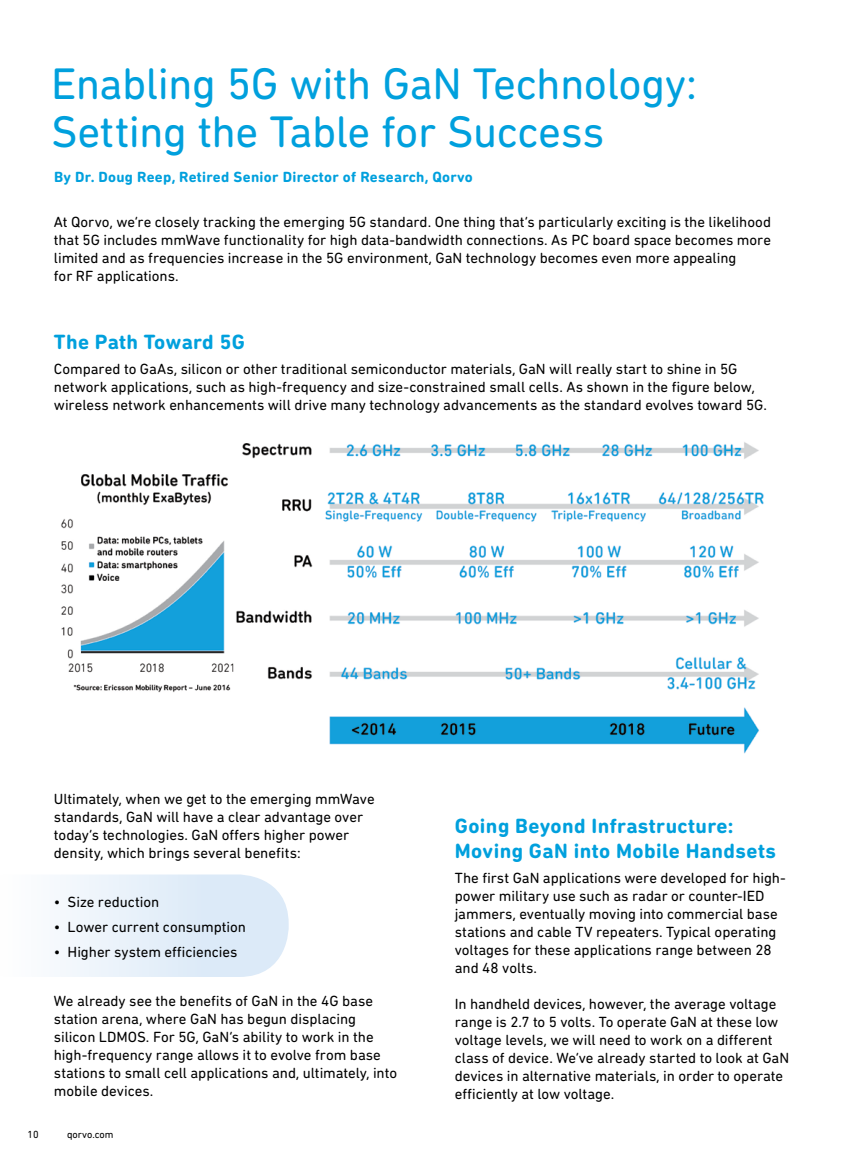
<style>
.page{position:relative;width:844px;height:1161px;background:#fff}
.page>*{position:absolute;margin:0;border:0;box-sizing:border-box;transform-origin:0 0}
.t1{font:45px/48px "DIN Next Rounded LT Pro";letter-spacing:-.015em;color:#00a0dd}
.t2{font:700 21px/25.2px "DIN Next Rounded LT Pro";letter-spacing:.02em;color:#00a0dd}
.t3{font:15px/18px "DIN Next Rounded LT Pro";letter-spacing:-.005em;color:#000}
.t4{font:700 15px "DIN Next Rounded LT Pro";letter-spacing:.02em;color:#00a0dd}
.t5{font:10.5px "DIN Next Rounded LT Pro";color:#000}
</style>
<div class="page">
<svg style="left:60px;top:874px;width:229px;height:103px"></svg>
<img style="left:61px;top:442px;width:703px;height:312px">
<h1 class="t1" style="left:51px;top:59px;width:648px">Enabling 5G with GaN Technology:<br>Setting the Table for Success</h1>
<p class="t4" style="left:54px;top:169px;width:420px">By Dr. Doug Reep, Retired Senior Director of Research, Qorvo</p>
<p class="t3" style="left:54px;top:213px;width:718px">At Qorvo, we’re closely tracking the emerging 5G standard. One thing that’s particularly exciting is the likelihood that 5G includes mmWave functionality for high data-bandwidth connections. As PC board space becomes more limited and as frequencies increase in the 5G environment, GaN technology becomes even more appealing<br>for RF applications.</p>
<h2 class="t2" style="left:54px;top:330px;width:193px">The Path Toward 5G</h2>
<p class="t3" style="left:54px;top:360px;width:714px">Compared to GaAs, silicon or other traditional semiconductor materials, GaN will really start to shine in 5G network applications, such as high-frequency and size-constrained small cells. As shown in the figure below, wireless network enhancements will drive many technology advancements as the standard evolves toward 5G.</p>
<p class="t3" style="left:54px;top:790px;width:322px">Ultimately, when we get to the emerging mmWave standards, GaN will have a clear advantage over today’s technologies. GaN offers higher power density, which brings several benefits:</p>
<p class="t3" style="left:54px;top:893px;width:107px">• Size reduction</p>
<p class="t3" style="left:54px;top:918px;width:194px">• Lower current consumption</p>
<p class="t3" style="left:54px;top:943px;width:185px">• Higher system efficiencies</p>
<p class="t3" style="left:54px;top:992px;width:345px">We already see the benefits of GaN in the 4G base station arena, where GaN has begun displacing silicon LDMOS. For 5G, GaN’s ability to work in the high-frequency range allows it to evolve from base stations to small cell applications and, ultimately, into mobile devices.</p>
<p class="t5" style="left:28px;top:1128px;width:13px">10</p>
<p class="t5" style="left:67px;top:1128px;width:48px">qorvo.com</p>
<h2 class="t2" style="left:455px;top:813px;width:323px">Going Beyond Infrastructure:<br>Moving GaN into Mobile Handsets</h2>
<p class="t3" style="left:455px;top:869px;width:332px">The first GaN applications were developed for high&shy;power military use such as radar or counter-IED jammers, eventually moving into commercial base stations and cable TV repeaters. Typical operating voltages for these applications range between 28 and 48 volts.</p>
<p class="t3" style="left:455px;top:995px;width:336px">In handheld devices, however, the average voltage range is 2.7 to 5 volts. To operate GaN at these low voltage levels, we will need to work on a different class of device. We’ve already started to look at GaN devices in alternative materials, in order to operate efficiently at low voltage.</p>
</div>
